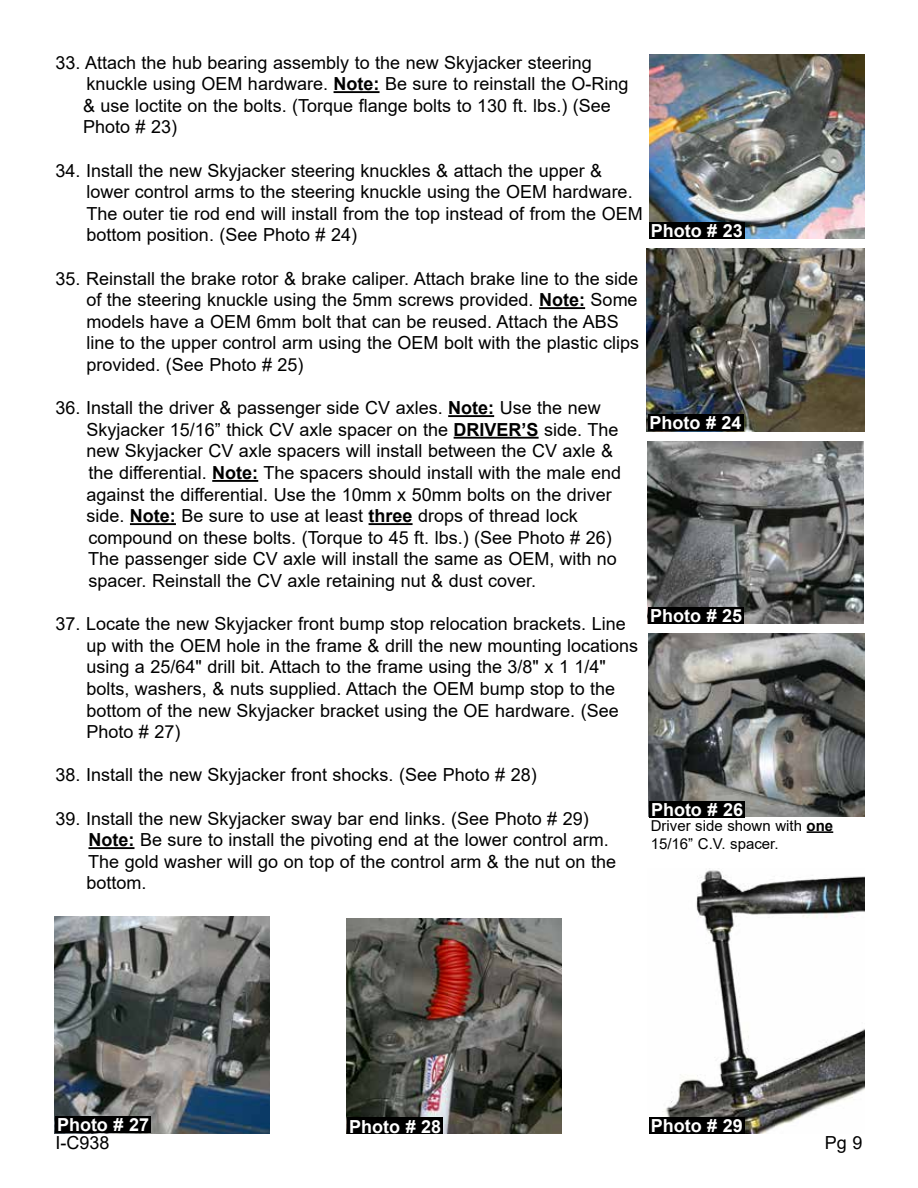
<style>
.page{position:relative;width:918px;height:1188px;background:#fff}
.page>*{position:absolute;margin:0;border:0;box-sizing:border-box;transform-origin:0 0}
.t1{font:18px/21.6px "Arial";color:#000}
.t2{font:700 18px "Arial";color:#fff}
.t3{font:15px/18px "Arial";color:#000}
.s1{font-weight:700}
</style>
<div class="page">
<hr style="left:334px;top:91px;width:46px;height:2px;background:#000">
<hr style="left:539px;top:307px;width:46px;height:2px;background:#000">
<hr style="left:448px;top:415px;width:46px;height:2px;background:#000">
<hr style="left:454px;top:437px;width:85px;height:2px;background:#000">
<hr style="left:212px;top:480px;width:46px;height:2px;background:#000">
<hr style="left:130px;top:523px;width:46px;height:2px;background:#000">
<hr style="left:369px;top:523px;width:44px;height:2px;background:#000">
<hr style="left:89px;top:847px;width:45px;height:2px;background:#000">
<img style="left:649px;top:54px;width:215px;height:184px">
<div style="left:649px;top:222px;width:95px;height:16px;background:#000"></div>
<img style="left:647px;top:248px;width:217px;height:183px">
<div style="left:648px;top:415px;width:95px;height:16px;background:#000"></div>
<img style="left:648px;top:441px;width:216px;height:182px">
<div style="left:649px;top:607px;width:95px;height:16px;background:#000"></div>
<img style="left:648px;top:633px;width:216px;height:183px">
<div style="left:650px;top:801px;width:95px;height:16px;background:#000"></div>
<img style="left:54px;top:917px;width:216px;height:217px">
<div style="left:56px;top:1117px;width:95px;height:16px;background:#000"></div>
<img style="left:346px;top:918px;width:215px;height:216px">
<div style="left:348px;top:1118px;width:95px;height:16px;background:#000"></div>
<hr style="left:807px;top:831px;width:26px;height:2px;background:#000">
<img style="left:649px;top:868px;width:215px;height:266px">
<div style="left:649px;top:1117px;width:95px;height:16px;background:#000"></div>
<p class="t1" style="left:83px;top:51px;width:547px;text-indent:-28px">33. Attach the hub bearing assembly to the new Skyjacker steering knuckle using OEM hardware. <span class="s1">Note:</span> Be sure to reinstall the O-Ring &amp; use loctite on the bolts. (Torque flange bolts to 130 ft. lbs.) (See Photo # 23)</p>
<p class="t1" style="left:86px;top:159px;width:558px;text-indent:-31px">34. Install the new Skyjacker steering knuckles &amp; attach the upper &amp; lower control arms to the steering knuckle using the OEM hardware.<br>The outer tie rod end will install from the top instead of from the OEM bottom position. (See Photo # 24)</p>
<p class="t1" style="left:86px;top:267px;width:554px;text-indent:-31px">35. Reinstall the brake rotor &amp; brake caliper. Attach brake line to the side of the steering knuckle using the 5mm screws provided. <span class="s1">Note:</span> Some models have a OEM 6mm bolt that can be reused. Attach the ABS line to the upper control arm using the OEM bolt with the plastic clips provided. (See Photo # 25)</p>
<p class="t1" style="left:86px;top:397px;width:536px;text-indent:-31px">36. Install the driver &amp; passenger side CV axles. <span class="s1">Note:</span> Use the new Skyjacker 15/16” thick CV axle spacer on the <span class="s1">DRIVER’S</span> side. The new Skyjacker CV axle spacers will install between the CV axle &amp; the differential. <span class="s1">Note:</span> The spacers should install with the male end against the differential. Use the 10mm x 50mm bolts on the driver side. <span class="s1">Note:</span> Be sure to use at least <span class="s1">three</span> drops of thread lock compound on these bolts. (Torque to 45 ft. lbs.) (See Photo # 26)<br>The passenger side CV axle will install the same as OEM, with no spacer. Reinstall the CV axle retaining nut &amp; dust cover.</p>
<p class="t1" style="left:86px;top:613px;width:553px;text-indent:-31px">37. Locate the new Skyjacker front bump stop relocation brackets. Line up with the OEM hole in the frame &amp; drill the new mounting locations using a 25/64" drill bit. Attach to the frame using the 3/8" x 1 1/4" bolts, washers, &amp; nuts supplied. Attach the OEM bump stop to the bottom of the new Skyjacker bracket using the OE hardware. (See Photo # 27)</p>
<p class="t1" style="left:56px;top:764px;width:483px">38. Install the new Skyjacker front shocks. (See Photo # 28)</p>
<p class="t1" style="left:86px;top:807px;width:531px;text-indent:-31px">39. Install the new Skyjacker sway bar end links. (See Photo # 29)<br><span class="s1">Note:</span> Be sure to install the pivoting end at the lower control arm.<br>The gold washer will go on top of the control arm &amp; the nut on the bottom.</p>
<p class="t2" style="left:651px;top:218px;width:94px">Photo # 23</p>
<p class="t2" style="left:650px;top:410px;width:94px">Photo # 24</p>
<p class="t2" style="left:650px;top:603px;width:94px">Photo # 25</p>
<p class="t2" style="left:651px;top:797px;width:94px">Photo # 26</p>
<p class="t3" style="left:651px;top:816px;width:184px">Driver side shown with <span class="s1">one<br></span>15/16” C.V. spacer.</p>
<p class="t2" style="left:57px;top:1112px;width:94px">Photo # 27</p>
<p class="t2" style="left:349px;top:1113px;width:94px">Photo # 28</p>
<p class="t1" style="left:56px;top:1131px;width:56px">I-C938</p>
<p class="t1" style="left:825px;top:1131px;width:39px">Pg 9</p>
<p class="t2" style="left:651px;top:1113px;width:94px">Photo # 29</p>
</div>
